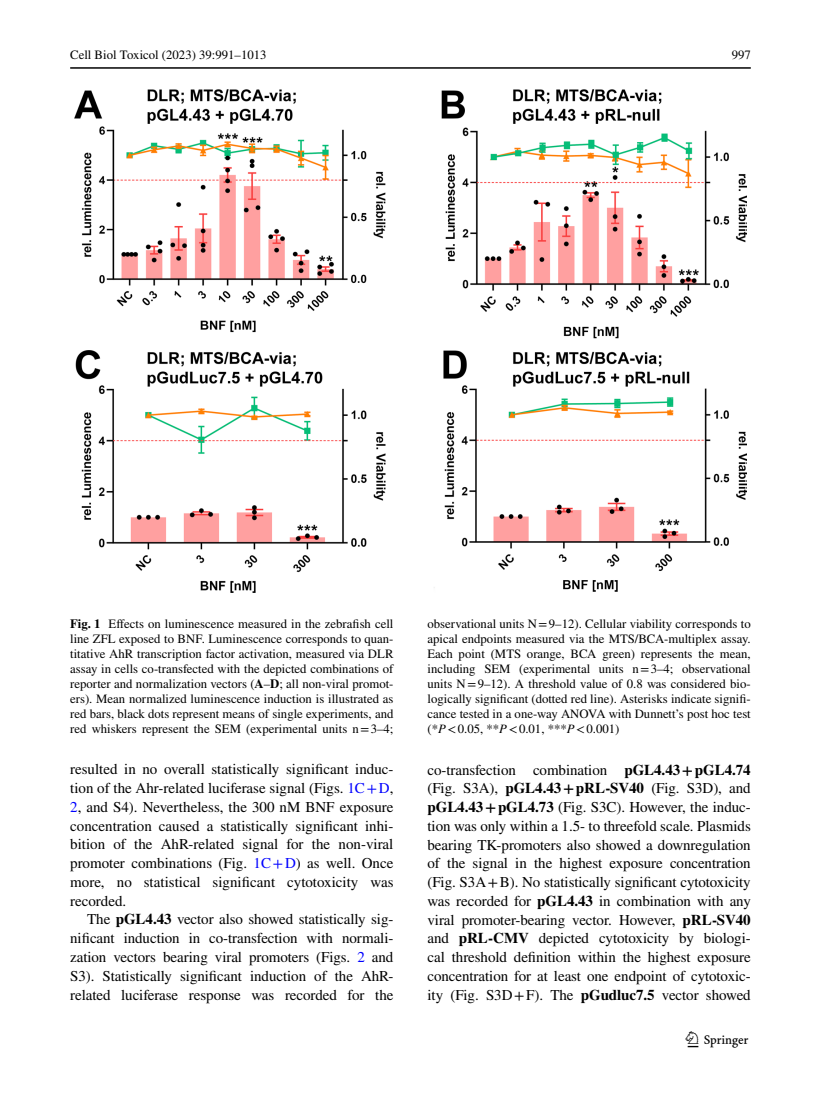
<style>
.page{position:relative;width:821px;height:1106px;background:#fff}
.page>*{position:absolute;margin:0;border:0;box-sizing:border-box;transform-origin:0 0}
.t1{font:22.5px "Springnew Regular 3";color:#000}
.t2{font:15px/18.8px "STIX";letter-spacing:-.005em;color:#000;text-align:justify}
.t3{font:12.75px/15px "STIX";color:#000;text-align:justify}
.s1{font-weight:700}
.s2{font-style:italic}
.s3{color:#00f}
</style>
<div class="page">
<hr style="left:70px;top:67px;width:680px;height:2px;background:#000">
<img style="left:74px;top:89px;width:672px;height:503px">
<p class="t3" style="left:70px;top:48px;width:198px">Cell Biol Toxicol (2023) 39:991–1013</p>
<p class="t3" style="left:731px;top:49px;width:21px">997</p>
<p class="t3" style="left:70px;top:617px;width:325px"><span class="s1">Fig. 1</span> Effects on luminescence measured in the zebrafish cell line ZFL exposed to BNF. Luminescence corresponds to quan&shy;titative AhR transcription factor activation, measured via DLR assay in cells co-transfected with the depicted combinations of reporter and normalization vectors (<span class="s1">A</span>–<span class="s1">D</span>; all non-viral promot&shy;ers). Mean normalized luminescence induction is illustrated as red bars, black dots represent means of single experiments, and red whiskers represent the SEM (experimental units n=3–4;</p>
<p class="t3" style="left:427px;top:617px;width:325px">observational units N=9–12). Cellular viability corresponds to apical endpoints measured via the MTS/BCA-multiplex assay.<br>Each point (MTS orange, BCA green) represents the mean, including SEM (experimental units n=3–4; observational units N=9–12). A threshold value of 0.8 was considered bio&shy;logically significant (dotted red line). Asterisks indicate signifi&shy;cance tested in a one-way ANOVA with Dunnett’s post hoc test (*<span class="s2">P</span>&lt;0.05, **<span class="s2">P</span>&lt;0.01, ***<span class="s2">P</span>&lt;0.001)</p>
<p class="t2" style="left:70px;top:761px;width:325px">resulted in no overall statistically significant induc&shy;tion of the Ahr-related luciferase signal (Figs. <span class="s3">1C+D</span>, <span class="s3">2</span>, and S4). Nevertheless, the 300 nM BNF exposure concentration caused a statistically significant inhi&shy;bition of the AhR-related signal for the non-viral promoter combinations (Fig. <span class="s3">1C+D</span>) as well. Once more, no statistical significant cytotoxicity was recorded.</p>
<p class="t2" style="left:70px;top:911px;width:325px;text-indent:17px">The <span class="s1">pGL4.43</span> vector also showed statistically sig&shy;nificant induction in co-transfection with normali&shy;zation vectors bearing viral promoters (Figs. <span class="s3">2</span> and S3). Statistically significant induction of the AhR&shy;related luciferase response was recorded for the</p>
<p class="t2" style="left:427px;top:761px;width:325px">co-transfection combination <span class="s1">pGL4.43+pGL4.74 </span>(Fig. S3A), <span class="s1">pGL4.43+pRL-SV40</span> (Fig. S3D), and <span class="s1">pGL4.43+pGL4.73</span> (Fig. S3C). However, the induc&shy;tion was only within a 1.5- to threefold scale. Plasmids bearing TK-promoters also showed a downregulation of the signal in the highest exposure concentration (Fig. S3A+B). No statistically significant cytotoxicity was recorded for <span class="s1">pGL4.43</span> in combination with any viral promoter-bearing vector. However, <span class="s1">pRL-SV40 </span>and <span class="s1">pRL-CMV</span> depicted cytotoxicity by biologi&shy;cal threshold definition within the highest exposure concentration for at least one endpoint of cytotoxic&shy;ity (Fig. S3D+F). The <span class="s1">pGudluc7.5</span> vector showed</p>
<h1 class="t1" style="left:687px;top:1031px;width:62px">1 3</h1>
</div>
